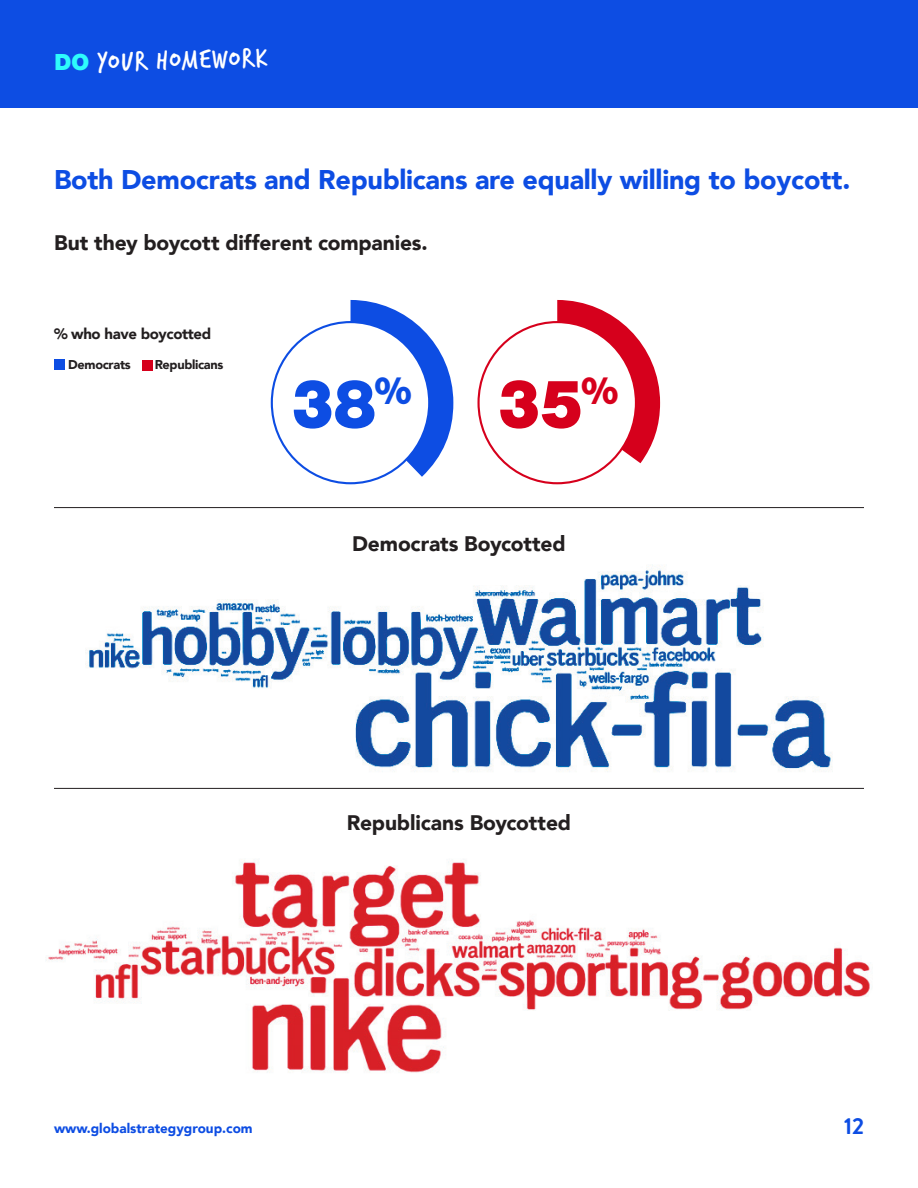
<style>
.page{position:relative;width:918px;height:1188px;background:#fff}
.page>*{position:absolute;margin:0;border:0;box-sizing:border-box;transform-origin:0 0}
.t1{font:900 70.35px "Nimbus San";color:#0d4de3}
.t2{font:900 70.35px "Nimbus San";color:#d6001c}
.Body_Copy_Bold{font:30px "Verveine";color:#fff}
.t3{font:900 27px "Avenir";letter-spacing:-.01em;color:#0d4de3}
.t4{font:900 24px "Nimbus San";color:#2efcfc}
.t5{font:700 22.5px "Bogle";color:#0d4de3}
.t6{font:900 21px "Avenir";letter-spacing:-.005em;color:#231f20}
.t7{font:900 15px "Avenir";letter-spacing:-.025em;color:#231f20}
.t8{font:900 13.5px "Avenir";color:#0d4de3}
.t9{font:900 12.75px "Avenir";letter-spacing:-.025em;color:#231f20}
</style>
<div class="page">
<div style="left:0;top:0;width:918px;height:108px;background:#0d4de3"></div>
<img style="left:86px;top:508px;width:746px;height:280px">
<img style="left:48px;top:860px;width:822px;height:213px">
<hr style="left:54px;top:788px;width:810px;height:1px;background:#231f20">
<hr style="left:54px;top:507px;width:810px;height:1px;background:#231f20">
<div style="left:54px;top:360px;width:11px;height:10px;background:#0d4de3"></div>
<div style="left:142px;top:360px;width:11px;height:11px;background:#d6001c"></div>
<svg style="left:237px;top:300px;width:423px;height:219px"></svg>
<div style="left:479px;top:322px;width:157px;height:161px;background:#fff;border-radius:50%"></div>
<p class="t4" style="left:54px;top:49px;width:37px">DO</p>
<p class="Body_Copy_Bold" style="left:96px;top:40px;width:173px;rotate:-1deg">YOUR HOMEWORK</p>
<p class="t3" style="left:54px;top:156px;width:798px">Both Democrats and Republicans are equally willing to boycott.</p>
<p class="t6" style="left:54px;top:225px;width:375px">But they boycott different companies.</p>
<p class="t7" style="left:54px;top:321px;width:159px">% who have boycotted</p>
<p class="t9" style="left:68px;top:354px;width:64px">Democrats</p>
<p class="t9" style="left:155px;top:354px;width:70px">Republicans</p>
<p class="t1" style="left:289px;top:364px;width:124px">38<sup>%</sup></p>
<p class="t2" style="left:496px;top:364px;width:124px">35<sup>%</sup></p>
<p class="t6" style="left:352px;top:525px;width:215px">Democrats Boycotted</p>
<p class="t6" style="left:347px;top:804px;width:226px">Republicans Boycotted</p>
<p class="t8" style="left:54px;top:1116px;width:200px">www.globalstrategygroup.com</p>
<p class="t5" style="left:844px;top:1110px;width:21px">12</p>
</div>
